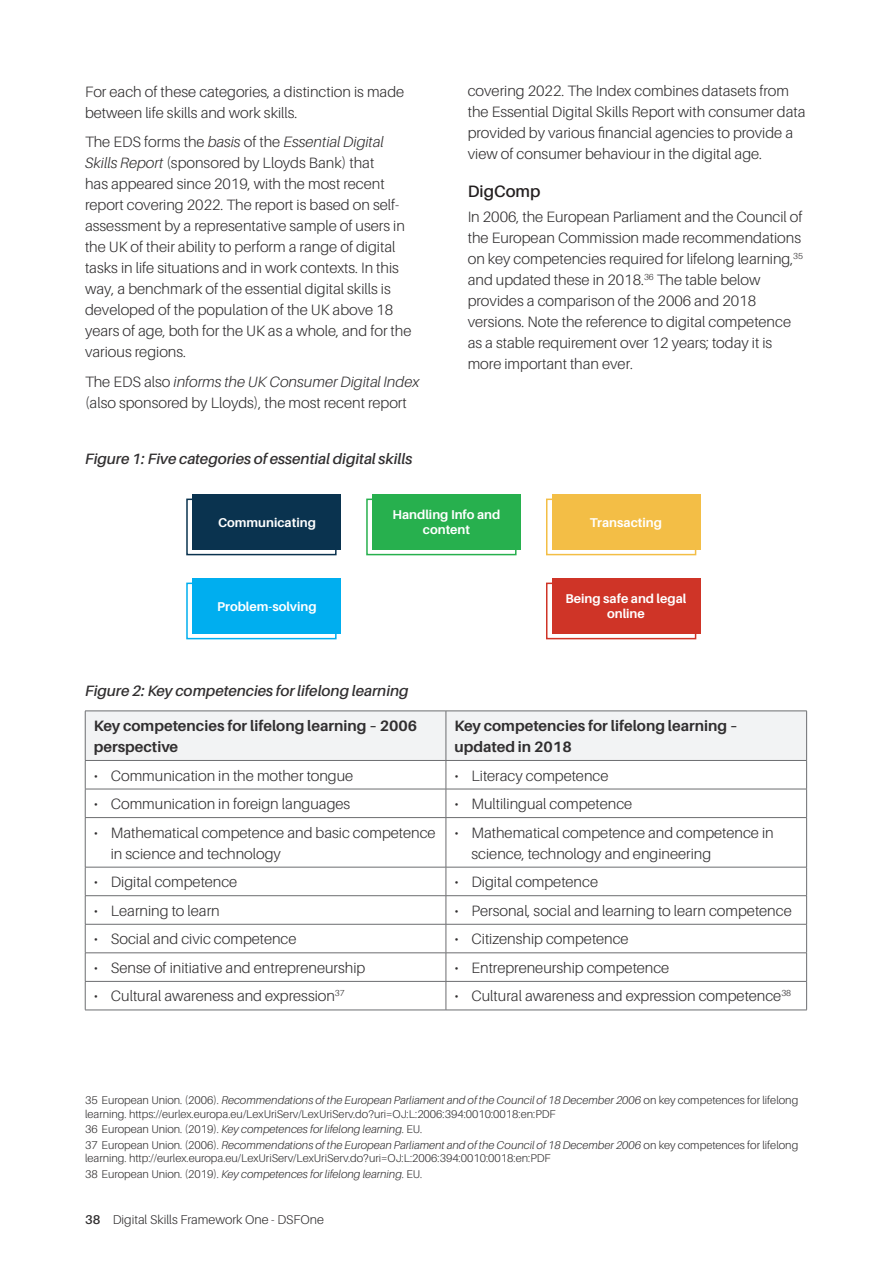
<style>
.page{position:relative;width:893px;height:1263px;background:#fff}
.page>*{position:absolute;margin:0;border:0;box-sizing:border-box;transform-origin:0 0}
.t1{font:600 16.5px "Aileron";color:#231f20}
.t2{font:300 15px/21px "Aileron";color:#312f30}
.t3{font:700 15px/21px "Aileron";color:#312f30}
.t4{font:italic 600 15px "Aileron";color:#312f30}
.t5{font:700 12.75px/15px "Aileron";color:#fff;text-align:center}
.t6{font:300 12.75px "Aileron";color:#312f30}
.t7{font:300 11.25px/13.5px "Aileron";color:#312f30}
.t8{font:italic 300 11.25px/15.6px "Aileron";color:#312f30}
.s1{font-style:italic}
.s2{font-style:normal}
.s3{font-weight:600}
</style>
<div class="page">
<div style="left:193px;top:494px;width:148px;height:56px;background:#0a334f"></div>
<div style="left:372px;top:494px;width:149px;height:56px;background:#27b04e"></div>
<div style="left:552px;top:494px;width:148px;height:56px;background:#f3be46"></div>
<div style="left:193px;top:578px;width:148px;height:56px;background:#00aeef"></div>
<div style="left:552px;top:578px;width:148px;height:56px;background:#cf3427"></div>
<div style="left:186px;top:499px;width:151px;height:56px;border:2px solid #0a334f"></div>
<div style="left:366px;top:499px;width:151px;height:56px;border:2px solid #27b04e"></div>
<div style="left:546px;top:499px;width:150px;height:56px;border:2px solid #f3be46"></div>
<div style="left:186px;top:583px;width:151px;height:56px;border:2px solid #00aeef"></div>
<div style="left:546px;top:583px;width:150px;height:56px;border:2px solid #cf3427"></div>
<hr style="left:446px;top:817px;width:361px;height:1px;background:#6c6d70">
<hr style="left:806px;top:818px;width:1px;height:49px;background:#6c6d70">
<hr style="left:446px;top:867px;width:361px;height:1px;background:#6c6d70">
<hr style="left:446px;top:895px;width:361px;height:1px;background:#6c6d70">
<hr style="left:446px;top:924px;width:361px;height:1px;background:#6c6d70">
<hr style="left:446px;top:952px;width:361px;height:1px;background:#6c6d70">
<hr style="left:446px;top:981px;width:361px;height:1px;background:#6c6d70">
<svg style="left:806px;top:867px;width:1px;height:143px"></svg>
<hr style="left:446px;top:1010px;width:361px;height:1px;background:#6c6d70">
<svg style="left:85px;top:711px;width:722px;height:106px"></svg>
<hr style="left:85px;top:817px;width:361px;height:1px;background:#6c6d70">
<hr style="left:85px;top:818px;width:1px;height:49px;background:#6c6d70">
<hr style="left:446px;top:818px;width:1px;height:49px;background:#6c6d70">
<hr style="left:85px;top:867px;width:361px;height:1px;background:#6c6d70">
<hr style="left:85px;top:895px;width:361px;height:1px;background:#6c6d70">
<hr style="left:85px;top:924px;width:361px;height:1px;background:#6c6d70">
<hr style="left:85px;top:952px;width:361px;height:1px;background:#6c6d70">
<hr style="left:85px;top:981px;width:361px;height:1px;background:#6c6d70">
<svg style="left:85px;top:867px;width:1px;height:143px"></svg>
<svg style="left:446px;top:867px;width:1px;height:143px"></svg>
<hr style="left:85px;top:1010px;width:361px;height:1px;background:#6c6d70">
<p class="t2" style="left:85px;top:81px;width:321px">For each of these categories, a distinction is made between life skills and work skills.</p>
<p class="t2" style="left:85px;top:132px;width:328px">The EDS forms the <span class="s1">basis</span> of the <span class="s1">Essential Digital Skills Report</span> (sponsored by Lloyds Bank) that<br>has appeared since 2019, with the most recent report covering 2022. The report is based on self&shy;assessment by a representative sample of users in the UK of their ability to perform a range of digital tasks in life situations and in work contexts. In this way, a benchmark of the essential digital skills is developed of the population of the UK above 18 years of age, both for the UK as a whole, and for the various regions.</p>
<p class="t2" style="left:85px;top:371px;width:336px">The EDS also <span class="s1">informs the UK Consumer Digital Index </span>(also sponsored by Lloyds), the most recent report</p>
<p class="t4" style="left:85px;top:450px;width:329px">Figure 1: Five categories of essential digital skills</p>
<p class="t2" style="left:468px;top:80px;width:339px">covering 2022. The Index combines datasets from the Essential Digital Skills Report with consumer data provided by various financial agencies to provide a view of consumer behaviour in the digital age.</p>
<p class="t1" style="left:468px;top:182px;width:74px">DigComp</p>
<p class="t2" style="left:468px;top:207px;width:337px">In 2006, the European Parliament and the Council of the European Commission made recommendations on key competencies required for lifelong learning,<sup>35 </sup>and updated these in 2018.<sup>36</sup> The table below provides a comparison of the 2006 and 2018 versions. Note the reference to digital competence as a stable requirement over 12 years; today it is more important than ever.</p>
<p class="t5" style="left:218px;top:515px;width:99px">Communicating</p>
<p class="t5" style="left:392px;top:507px;width:109px">Handling Info and content</p>
<p class="t5" style="left:590px;top:515px;width:74px">Transacting</p>
<p class="t5" style="left:217px;top:599px;width:101px">Problem-solving</p>
<p class="t5" style="left:565px;top:591px;width:123px">Being safe and legal online</p>
<p class="t4" style="left:85px;top:683px;width:367px">Figure 2: Key competencies for lifelong learning<sup>35363738</sup></p>
<p class="t3" style="left:94px;top:715px;width:325px">Key competencies for lifelong learning – 2006 perspective</p>
<p class="t3" style="left:454px;top:715px;width:285px">Key competencies for lifelong learning – updated in 2018</p>
<p class="t2" style="left:94px;top:765px;width:261px">• Communication in the mother tongue</p>
<p class="t2" style="left:454px;top:765px;width:156px">• Literacy competence</p>
<p class="t2" style="left:94px;top:793px;width:258px">• Communication in foreign languages</p>
<p class="t2" style="left:454px;top:793px;width:179px">• Multilingual competence</p>
<p class="t2" style="left:111px;top:822px;width:326px;text-indent:-17px">• Mathematical competence and basic competence in science and technology</p>
<p class="t2" style="left:471px;top:822px;width:304px;text-indent:-17px">• Mathematical competence and competence in science, technology and engineering</p>
<p class="t2" style="left:94px;top:872px;width:145px">• Digital competence</p>
<p class="t2" style="left:454px;top:872px;width:145px">• Digital competence</p>
<p class="t2" style="left:94px;top:900px;width:127px">• Learning to learn</p>
<p class="t2" style="left:454px;top:900px;width:339px">• Personal, social and learning to learn competence</p>
<p class="t2" style="left:94px;top:929px;width:204px">• Social and civic competence</p>
<p class="t2" style="left:454px;top:929px;width:176px">• Citizenship competence</p>
<p class="t2" style="left:94px;top:957px;width:273px">• Sense of initiative and entrepreneurship</p>
<p class="t2" style="left:454px;top:957px;width:216px">• Entrepreneurship competence</p>
<p class="t2" style="left:94px;top:986px;width:252px">• Cultural awareness and expression<sup>37</sup></p>
<p class="t2" style="left:454px;top:986px;width:338px">• Cultural awareness and expression competence<sup>38</sup></p>
<p class="t7" style="left:85px;top:1093px;width:715px">35 European Union. (2006). <span class="s1">Recommendations of the European Parliament and of the Council of 18 December 2006</span> on key competences for lifelong learning. https://eurlex.europa.eu/LexUriServ/LexUriServ.do?uri=OJ:L:2006:394:0010:0018:en:PDF</p>
<p class="t8" style="left:85px;top:1121px;width:715px"><span class="s2">36 European Union. (2019).</span> Key competences for lifelong learning<span class="s2">. EU.<br>37 European Union. (2006).</span> Recommendations of the European Parliament and of the Council of 18 December 2006 <span class="s2">on key competences for lifelong</span></p>
<p class="t7" style="left:85px;top:1151px;width:467px;line-height:15.6px">learning. http://eurlex.europa.eu/LexUriServ/LexUriServ.do?uri=OJ:L:2006:394:0010:0018:en:PDF<br>38 European Union. (2019). <span class="s1">Key competences for lifelong learning</span>. EU.</p>
<p class="t6" style="left:85px;top:1212px;width:240px"><span class="s3">38</span> Digital Skills Framework One - DSFOne</p>
</div>
